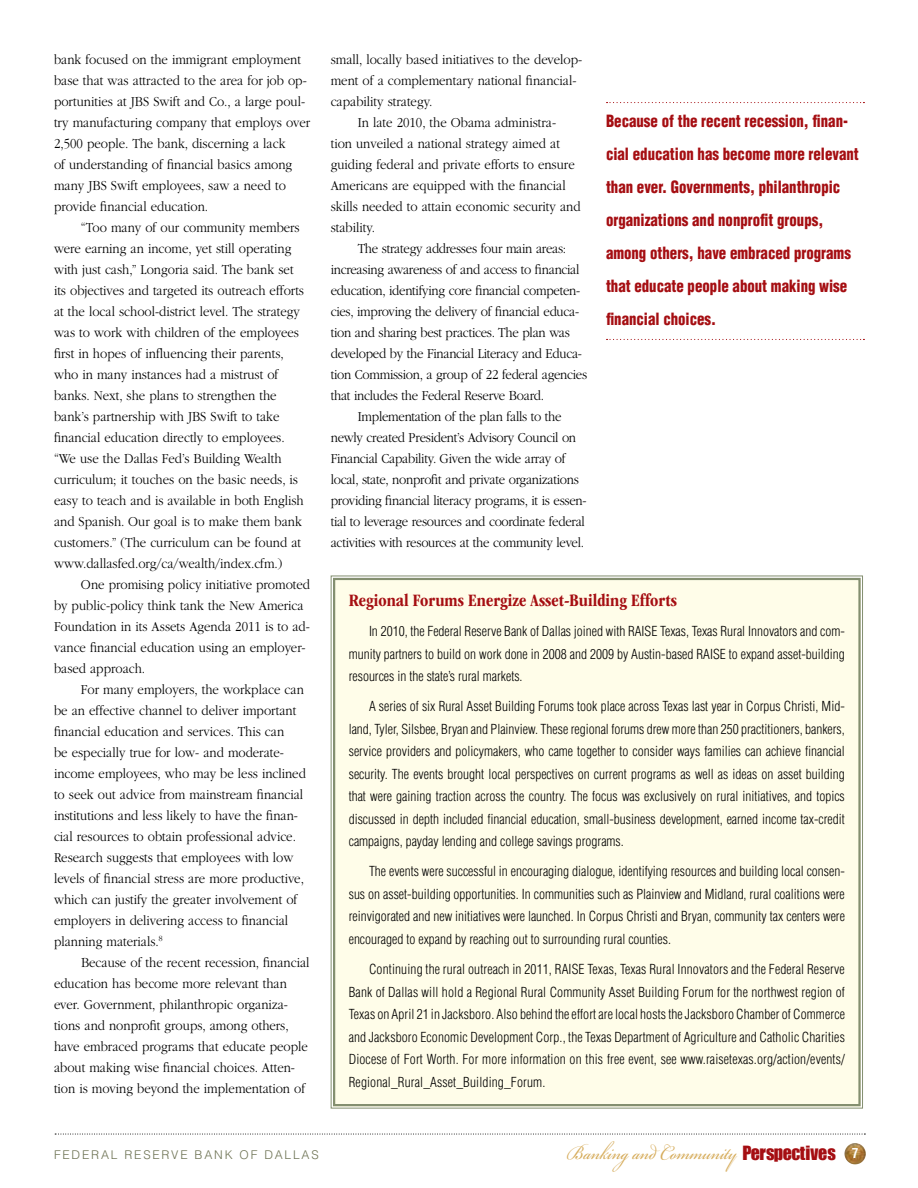
<style>
.page{position:relative;width:918px;height:1188px;background:#fff}
.page>*{position:absolute;margin:0;border:0;box-sizing:border-box;transform-origin:0 0}
.t1{font:31.5px "Bickham Script Pro";color:#d6ac5b;scale:.83 1}
.t2{font:700 condensed 18px "ITC Garamond Std";color:#a50e12}
.t3{font:900 condensed 16.5px/33px "Helvetica LT Std";color:#a50e12;scale:.9 1}
.t4{font:300 14.25px/21px "ITC Garamond Std";color:#000;scale:.9 1}
.t5{font:300 14.25px "ITC Garamond Std";letter-spacing:-.02em;color:#000;scale:.9 1}
.t6{font:300 condensed 13.5px/22.5px "Helvetica LT Std";color:#000;text-align:justify}
.t7{font:300 12px "Helvetica LT Std";color:#6c7152}
.s1{font-family:"Impact";font-size:18px;color:#a50e12}
.s2{font-family:"Helvetica LT Std";font-weight:700;font-stretch:condensed;font-size:13.5px;color:#fff}
</style>
<div class="page">
<svg style="left:846px;top:1143px;width:9px;height:5px"></svg>
<svg style="left:55px;top:1134px;width:810px;height:1px"></svg>
<svg style="left:607px;top:102px;width:257px;height:1px"></svg>
<svg style="left:607px;top:339px;width:257px;height:1px"></svg>
<div style="left:330px;top:575px;width:533px;height:534px;background:#fffde9"></div>
<div style="left:333px;top:578px;width:528px;height:528px;border:2px solid #848f70"></div>
<p class="t4" style="left:54px;top:49px;width:286px">bank focused on the immigrant employment base that was attracted to the area for job op&shy;portunities at JBS Swift and Co., a large poul&shy;try manufacturing company that employs over 2,500 people. The bank, discerning a lack<br>of understanding of financial basics among many JBS Swift employees, saw a need to provide financial education.</p>
<p class="t4" style="left:54px;top:217px;width:279px;text-indent:27px">“Too many of our community members were earning an income, yet still operating with just cash,” Longoria said. The bank set its objectives and targeted its outreach efforts at the local school-district level. The strategy was to work with children of the employees first in hopes of influencing their parents, who in many instances had a mistrust of banks. Next, she plans to strengthen the bank’s partnership with JBS Swift to take financial education directly to employees. “We use the Dallas Fed’s Building Wealth curriculum; it touches on the basic needs, is easy to teach and is available in both English and Spanish. Our goal is to make them bank customers.” (The curriculum can be found at www.dallasfed.org/ca/wealth/index.cfm.)</p>
<p class="t4" style="left:54px;top:574px;width:286px;text-indent:27px">One promising policy initiative promoted by public-policy think tank the New America Foundation in its Assets Agenda 2011 is to ad&shy;vance financial education using an employer&shy;based approach.</p>
<p class="t4" style="left:54px;top:679px;width:281px;text-indent:27px">For many employers, the workplace can be an effective channel to deliver important financial education and services. This can<br>be especially true for low- and moderate&shy;income employees, who may be less inclined to seek out advice from mainstream financial institutions and less likely to have the finan&shy;cial resources to obtain professional advice.<br>Research suggests that employees with low levels of financial stress are more productive, which can justify the greater involvement of employers in delivering access to financial planning materials.<sup>8</sup></p>
<p class="t4" style="left:54px;top:952px;width:285px;text-indent:27px">Because of the recent recession, financial education has become more relevant than ever. Government, philanthropic organiza&shy;tions and nonprofit groups, among others, have embraced programs that educate people about making wise financial choices. Atten&shy;tion is moving beyond the implementation of</p>
<p class="t4" style="left:331px;top:49px;width:281px">small, locally based initiatives to the develop-</p>
<p class="t4" style="left:331px;top:70px;width:275px">ment of a complementary national financial-</p>
<p class="t4" style="left:331px;top:91px;width:115px">capability strategy.</p>
<p class="t4" style="left:358px;top:112px;width:222px">In late 2010, the Obama administra-</p>
<p class="t4" style="left:331px;top:133px;width:256px">tion unveiled a national strategy aimed at</p>
<p class="t4" style="left:331px;top:154px;width:273px">guiding federal and private efforts to ensure</p>
<p class="t4" style="left:331px;top:175px;width:263px">Americans are equipped with the financial</p>
<p class="t4" style="left:331px;top:196px;width:279px">skills needed to attain economic security and</p>
<p class="t4" style="left:331px;top:217px;width:51px">stability.</p>
<p class="t5" style="left:358px;top:241px;width:233px">The strategy addresses four main areas:</p>
<p class="t5" style="left:331px;top:262px;width:278px">increasing awareness of and access to financial</p>
<p class="t5" style="left:331px;top:283px;width:279px">education, identifying core financial competen-</p>
<p class="t5" style="left:331px;top:304px;width:278px">cies, improving the delivery of financial educa-</p>
<p class="t5" style="left:331px;top:325px;width:267px">tion and sharing best practices. The plan was</p>
<p class="t5" style="left:331px;top:346px;width:281px">developed by the Financial Literacy and Educa-</p>
<p class="t5" style="left:331px;top:367px;width:286px">tion Commission, a group of 22 federal agencies</p>
<p class="t5" style="left:331px;top:388px;width:239px">that includes the Federal Reserve Board.</p>
<p class="t5" style="left:358px;top:409px;width:228px">Implementation of the plan falls to the</p>
<p class="t5" style="left:331px;top:430px;width:274px">newly created President’s Advisory Council on</p>
<p class="t5" style="left:331px;top:451px;width:262px">Financial Capability. Given the wide array of</p>
<p class="t5" style="left:331px;top:472px;width:277px">local, state, nonprofit and private organizations</p>
<p class="t5" style="left:331px;top:493px;width:286px">providing financial literacy programs, it is essen-</p>
<p class="t5" style="left:331px;top:514px;width:284px">tial to leverage resources and coordinate federal</p>
<p class="t5" style="left:331px;top:535px;width:283px">activities with resources at the community level.</p>
<p class="t3" style="left:606px;top:105px;width:282px">Because of the recent recession, finan&shy;cial education has become more relevant than ever. Governments, philanthropic organizations and nonprofit groups, among others, have embraced programs that educate people about making wise financial choices.</p>
<p class="t2" style="left:349px;top:590px;width:330px">Regional Forums Energize Asset-Building Efforts</p>
<p class="t6" style="left:349px;top:620px;width:498px;text-indent:20px">In 2010, the Federal Reserve Bank of Dallas joined with RAISE Texas, Texas Rural Innovators and com&shy;munity partners to build on work done in 2008 and 2009 by Austin-based RAISE to expand asset-building resources in the state’s rural markets.</p>
<p class="t6" style="left:349px;top:695px;width:498px;text-indent:20px">A series of six Rural Asset Building Forums took place across Texas last year in Corpus Christi, Mid&shy;land, Tyler, Silsbee, Bryan and Plainview. These regional forums drew more than 250 practitioners, bankers, service providers and policymakers, who came together to consider ways families can achieve financial security. The events brought local perspectives on current programs as well as ideas on asset building that were gaining traction across the country. The focus was exclusively on rural initiatives, and topics discussed in depth included financial education, small-business development, earned income tax-credit campaigns, payday lending and college savings programs.</p>
<p class="t6" style="left:349px;top:860px;width:498px;text-indent:20px">The events were successful in encouraging dialogue, identifying resources and building local consen&shy;sus on asset-building opportunities. In communities such as Plainview and Midland, rural coalitions were reinvigorated and new initiatives were launched. In Corpus Christi and Bryan, community tax centers were encouraged to expand by reaching out to surrounding rural counties.</p>
<p class="t6" style="left:349px;top:958px;width:498px;text-indent:20px">Continuing the rural outreach in 2011, RAISE Texas, Texas Rural Innovators and the Federal Reserve Bank of Dallas will hold a Regional Rural Community Asset Building Forum for the northwest region of Texas on April 21 in Jacksboro. Also behind the effort are local hosts the Jacksboro Chamber of Commerce and Jacksboro Economic Development Corp., the Texas Department of Agriculture and Catholic Charities Diocese of Fort Worth. For more information on this free event, see www.raisetexas.org/action/events/ Regional_Rural_Asset_Building_Forum.</p>
<p class="t7" style="left:54px;top:1147px;width:266px">FEDERAL RESERVE BANK OF D ALLAS</p>
<h1 class="t1" style="left:567px;top:1129px;width:353px">Banking and Community <span class="s1">Perspectives</span> <span class="s2">7</span></h1>
</div>
